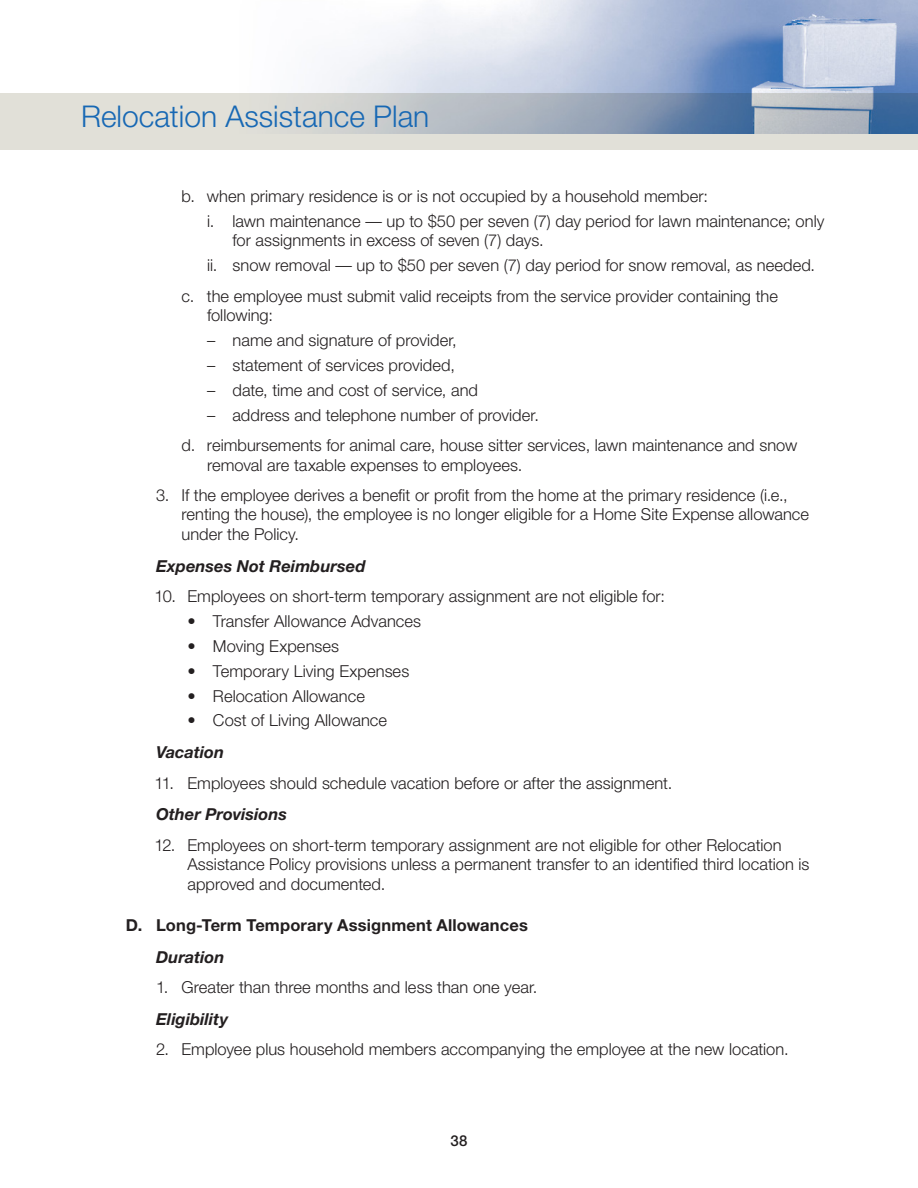
<style>
.page{position:relative;width:918px;height:1188px;background:#fff}
.page>*{position:absolute;margin:0;border:0;box-sizing:border-box;transform-origin:0 0}
.t1{font:300 30px "Helvetica Neue";color:#1768b4}
.HD_2_Indent_2{font:300 16.5px/19.5px "Helvetica Neue";color:#231f20}
.HD_2_Indent_1_-_doub{font:300 16.5px/19.5px "Helvetica Neue";color:#231f20}
.HD_2_Indent_3{font:300 16.5px/19.5px "Helvetica Neue";color:#231f20}
.HD_2_Indent_1{font:300 16.5px/19.5px "Helvetica Neue";color:#231f20}
.HD_2_-_sub{font:italic 700 16.5px "Helvetica Neue";color:#231f20}
.HD_2{font:700 16.5px "Helvetica Neue";letter-spacing:.01em;color:#231f20}
.t2{font:500 15px "Helvetica Neue";color:#231f20}
</style>
<div class="page">
<div style="left:0;top:93px;width:918px;height:57px;background:#e1e0d8"></div>
<img style="left:311px;top:0;width:607px;height:133px">
<h1 class="t1" style="left:81px;top:98px;width:350px">Relocation Assistance Plan</h1>
<p class="HD_2_Indent_2" style="left:182px;top:186px;width:528px">b. when primary residence is or is not occupied by a household member:</p>
<p class="HD_2_Indent_3" style="left:232px;top:211px;width:594px;text-indent:-26px">i. lawn maintenance — up to $50 per seven (7) day period for lawn maintenance; only for assignments in excess of seven (7) days.</p>
<p class="HD_2_Indent_3" style="left:207px;top:255px;width:610px">ii. snow removal — up to $50 per seven (7) day period for snow removal, as needed.</p>
<p class="HD_2_Indent_2" style="left:207px;top:286px;width:572px;text-indent:-26px">c. the employee must submit valid receipts from the service provider containing the following:</p>
<p class="HD_2_Indent_3" style="left:207px;top:330px;width:251px">– name and signature of provider,</p>
<p class="HD_2_Indent_3" style="left:207px;top:355px;width:249px">– statement of services provided,</p>
<p class="HD_2_Indent_3" style="left:207px;top:380px;width:273px">– date, time and cost of service, and</p>
<p class="HD_2_Indent_3" style="left:207px;top:405px;width:333px">– address and telephone number of provider.</p>
<p class="HD_2_Indent_2" style="left:207px;top:435px;width:592px;text-indent:-26px">d. reimbursements for animal care, house sitter services, lawn maintenance and snow removal are taxable expenses to employees.</p>
<p class="HD_2_Indent_1" style="left:182px;top:485px;width:629px;text-indent:-26px">3. If the employee derives a benefit or profit from the home at the primary residence (i.e., renting the house), the employee is no longer eligible for a Home Site Expense allowance under the Policy.</p>
<p class="HD_2_-_sub" style="left:156px;top:556px;width:211px">Expenses Not Reimbursed</p>
<p class="HD_2_Indent_1_-_doub" style="left:154px;top:586px;width:512px">10. Employees on short-term temporary assignment are not eligible for:</p>
<p class="HD_2_Indent_2" style="left:188px;top:611px;width:235px">• Transfer Allowance Advances</p>
<p class="HD_2_Indent_2" style="left:188px;top:636px;width:153px">• Moving Expenses</p>
<p class="HD_2_Indent_2" style="left:188px;top:661px;width:223px">• Temporary Living Expenses</p>
<p class="HD_2_Indent_2" style="left:188px;top:686px;width:179px">• Relocation Allowance</p>
<p class="HD_2_Indent_2" style="left:188px;top:710px;width:201px">• Cost of Living Allowance</p>
<p class="HD_2_-_sub" style="left:156px;top:742px;width:70px">Vacation</p>
<p class="HD_2_Indent_1_-_doub" style="left:154px;top:773px;width:519px">11. Employees should schedule vacation before or after the assignment.</p>
<p class="HD_2_-_sub" style="left:156px;top:804px;width:132px">Other Provisions</p>
<p class="HD_2_Indent_1_-_doub" style="left:188px;top:835px;width:623px;text-indent:-33px">12. Employees on short-term temporary assignment are not eligible for other Relocation<br>Assistance Policy provisions unless a permanent transfer to an identified third location is approved and documented.</p>
<p class="HD_2" style="left:126px;top:915px;width:403px">D. Long-Term Temporary Assignment Allowances</p>
<p class="HD_2_-_sub" style="left:156px;top:946px;width:70px">Duration</p>
<p class="HD_2_Indent_1" style="left:156px;top:977px;width:383px">1. Greater than three months and less than one year.</p>
<p class="HD_2_-_sub" style="left:156px;top:1009px;width:74px">Eligibility</p>
<p class="HD_2_Indent_1" style="left:156px;top:1039px;width:634px">2. Employee plus household members accompanying the employee at the new location.</p>
<p class="t2" style="left:451px;top:1131px;width:18px">38</p>
</div>
